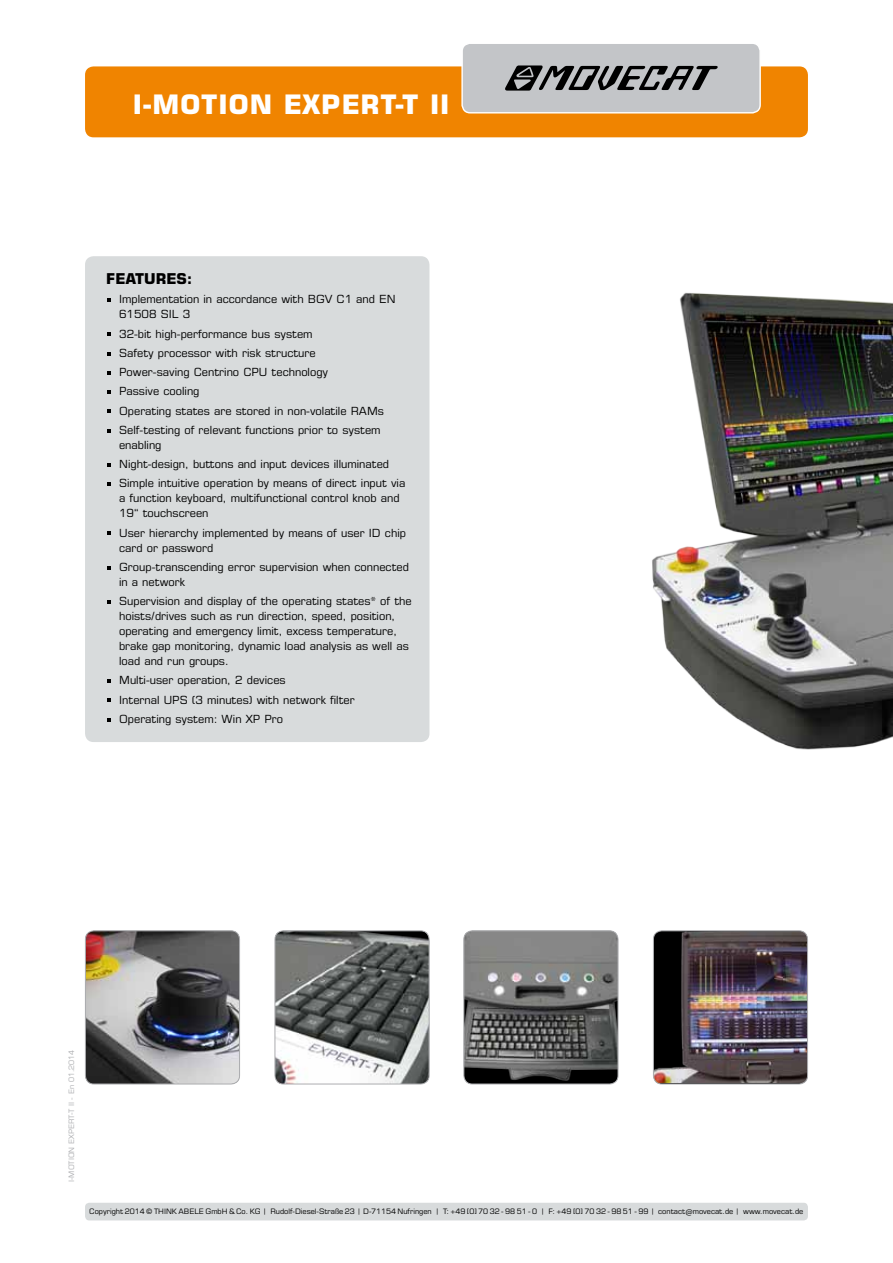
<style>
.page{position:relative;width:893px;height:1263px;background:#fff}
.page>*{position:absolute;margin:0;border:0;box-sizing:border-box;transform-origin:0 0}
.t1{font:700 27px "Eurostile LT Std";letter-spacing:.03em;color:#fff}
.t2{font:700 15px "Eurostile LT Std";color:#000}
.t3{font:11.25px/19.2px "Eurostile LT Std";color:#000}
.t4{font:7.5px "Eurostile LT Std";color:#000}
.t5{font:7.5px "Eurostile LT Std";color:#aeafb2}
</style>
<div class="page">
<img style="left:653px;top:932px;width:154px;height:151px">
<div style="left:653px;top:930px;width:155px;height:154px;border:1px solid #aeafb2;border-radius:9px"></div>
<img style="left:464px;top:931px;width:154px;height:153px">
<div style="left:463px;top:930px;width:155px;height:154px;border:1px solid #aeafb2;border-radius:9px"></div>
<img style="left:652px;top:292px;width:241px;height:458px">
<img style="left:275px;top:931px;width:154px;height:153px">
<div style="left:275px;top:930px;width:154px;height:154px;border:1px solid #aeafb2;border-radius:9px"></div>
<img style="left:85px;top:932px;width:155px;height:152px">
<div style="left:85px;top:930px;width:155px;height:154px;border:1px solid #aeafb2;border-radius:9px"></div>
<div style="left:85px;top:1203px;width:723px;height:17px;background:#d8dbdc;border-radius:4px"></div>
<div style="left:85px;top:66px;width:723px;height:71px;background:#f08400;border-radius:9px"></div>
<div style="left:462px;top:43px;width:298px;height:70px;background:#c3c5c8;border-radius:8px"></div>
<div style="left:461px;top:43px;width:300px;height:70px;border:1px solid #fff;border-radius:8px"></div>
<svg style="left:505px;top:65px;width:212px;height:26px"></svg>
<div style="left:85px;top:256px;width:344px;height:486px;background:#d8dbdc;border-radius:9px"></div>
<svg style="left:108px;top:298px;width:3px;height:4px"></svg>
<svg style="left:108px;top:371px;width:3px;height:4px"></svg>
<svg style="left:108px;top:390px;width:3px;height:4px"></svg>
<svg style="left:108px;top:463px;width:3px;height:4px"></svg>
<svg style="left:108px;top:482px;width:3px;height:4px"></svg>
<svg style="left:108px;top:600px;width:3px;height:4px"></svg>
<svg style="left:108px;top:679px;width:3px;height:4px"></svg>
<p class="t1" style="left:133px;top:88px;width:318px">I-MOTION EXPERT-T II</p>
<p class="t2" style="left:106px;top:269px;width:87px">FEATURES:</p>
<p class="t3" style="left:119px;top:292px;width:278px;line-height:15px">Implementation in accordance with BGV C1 and EN<br>61508 SIL 3</p>
<p class="t3" style="left:119px;top:324px;width:266px">32-bit high-performance bus system<br>Safety processor with risk structure Power-saving Centrino CPU technology<br>Passive cooling<br>Operating states are stored in non-volatile RAMs Self-testing of relevant functions prior to system</p>
<p class="t3" style="left:119px;top:435px;width:288px">enabling<br>Night-design, buttons and input devices illuminated<br>Simple intuitive operation by means of direct input via</p>
<p class="t3" style="left:119px;top:491px;width:282px;line-height:15px">a function keyboard, multifunctional control knob and<br>19“ touchscreen</p>
<p class="t3" style="left:119px;top:525px;width:288px;line-height:15px">User hierarchy implemented by means of user ID chip card or password</p>
<p class="t3" style="left:119px;top:559px;width:291px;line-height:15px">Group-transcending error supervision when connected in a network</p>
<p class="t3" style="left:119px;top:593px;width:294px;line-height:15px">Supervision and display of the operating states* of the hoists/drives such as run direction, speed, position, operating and emergency limit, excess temperature, brake gap monitoring, dynamic load analysis as well as load and run groups.</p>
<p class="t3" style="left:119px;top:671px;width:237px">Multi-user operation, 2 devices<br>Internal UPS (3 minutes) with network filter<br>Operating system: Win XP Pro</p>
<p class="t5" style="left:67px;top:1182px;width:134px;rotate:-90deg">I-MOTION EXPERT-T II - En 01.2014</p>
<p class="t4" style="left:89px;top:1207px;width:716px">Copyright 2014 © THINK ABELE GmbH &amp; Co. KG | Rudolf-Diesel-Straße 23 | D-71154 Nufringen | T: +49 [0] 70 32 - 98 51 - 0 | F: +49 [0] 70 32 - 98 51 - 99 | contact@movecat.de | www.movecat.de</p>
</div>
